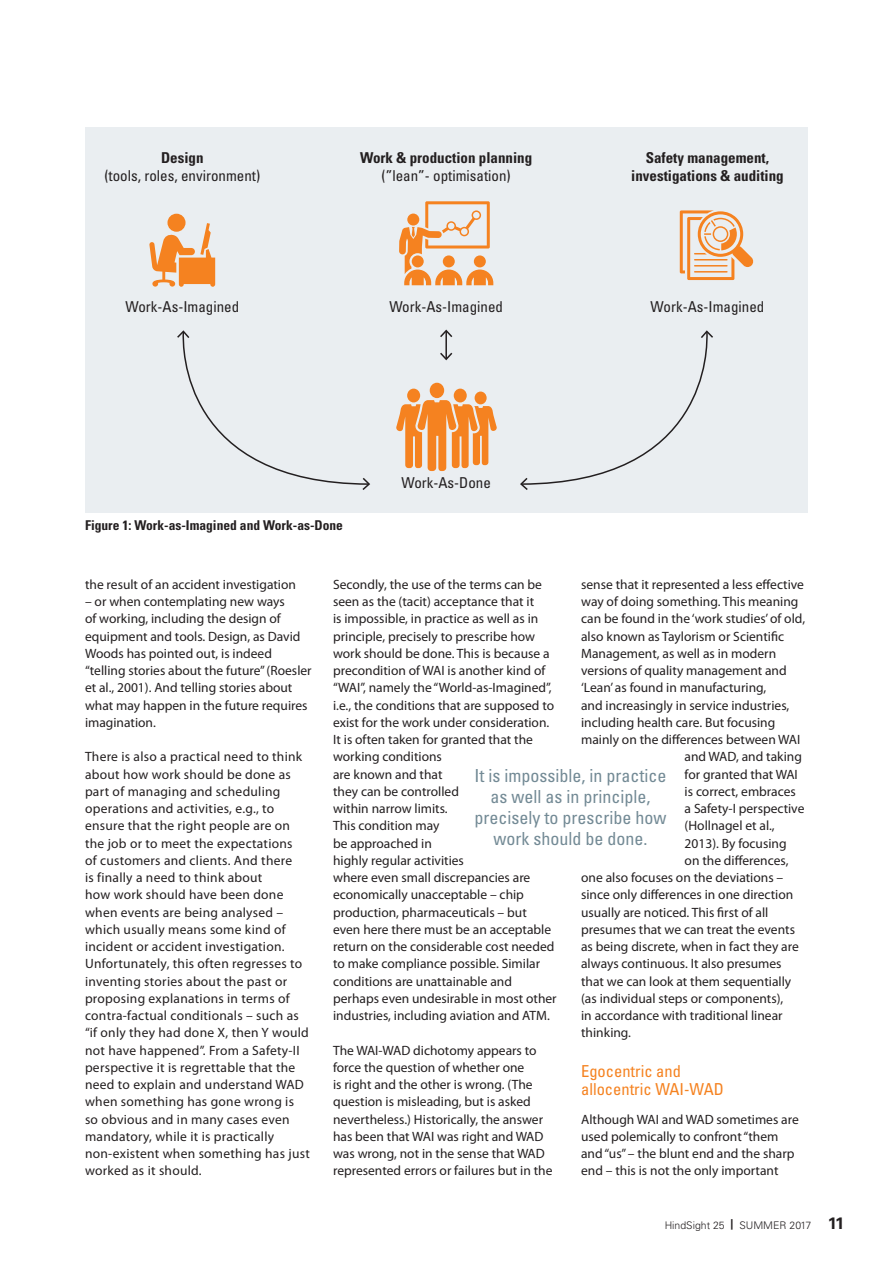
<style>
.page{position:relative;width:893px;height:1263px;background:#fff}
.page>*{position:absolute;margin:0;border:0;box-sizing:border-box;transform-origin:0 0}
.t1{font:condensed 18px/21px "Univers LT Std";color:#738a95;text-align:center}
.t2{font:condensed 16.5px/18px "Univers LT Std";color:#f58220}
.t3{font:condensed 15px/18px "Univers LT Std";color:#231f20;text-align:center}
.t4{font:700 condensed 15px/18px "Univers LT Std";color:#231f20;text-align:center}
.t5{font:13.5px/17.2px "Myriad Pro";color:#231f20}
.t6{font:13.5px/17.2px "Myriad Pro";letter-spacing:.02em;color:#231f20}
.t7{font:700 condensed 13.5px "Univers LT Std";color:#231f20}
.t8{font:300 10.5px "Univers LT Std";color:#231f20}
.s1{font-weight:700}
.s2{font-weight:400}
.s3{font-weight:700;font-size:16.5px}
</style>
<div class="page">
<div style="left:85px;top:128px;width:723px;height:385px;background:#eaeef1"></div>
<svg style="left:399px;top:201px;width:94px;height:84px"></svg>
<svg style="left:680px;top:210px;width:74px;height:70px"></svg>
<svg style="left:149px;top:214px;width:66px;height:73px"></svg>
<svg style="left:177px;top:330px;width:193px;height:160px"></svg>
<svg style="left:520px;top:330px;width:193px;height:160px"></svg>
<hr style="left:445px;top:331px;width:2px;height:28px;background:#231f20">
<svg style="left:440px;top:330px;width:12px;height:7px"></svg>
<svg style="left:440px;top:353px;width:12px;height:7px"></svg>
<div style="left:475px;top:392px;width:12px;height:12px;background:#f58220;border-radius:50%"></div>
<div style="left:454px;top:389px;width:13px;height:13px;background:#f58220;border-radius:50%"></div>
<div style="left:407px;top:389px;width:13px;height:13px;background:#f58220;border-radius:50%"></div>
<svg style="left:396px;top:400px;width:101px;height:71px"></svg>
<div style="left:430px;top:383px;width:14px;height:15px;background:#f58220;border-radius:50%"></div>
<p class="t3" style="left:104px;top:148px;width:157px"><span class="s1">Design<br></span>(tools, roles, environment)</p>
<p class="t4" style="left:360px;top:148px;width:174px">Work &amp; production planning <span class="s2">(”lean”- optimisation)</span></p>
<p class="t4" style="left:631px;top:148px;width:154px">Safety management, investigations &amp; auditing</p>
<p class="t3" style="left:125px;top:298px;width:115px">Work-As-Imagined</p>
<p class="t3" style="left:389px;top:298px;width:115px">Work-As-Imagined</p>
<p class="t7" style="left:85px;top:517px;width:260px">Figure 1: Work-as-Imagined and Work-as-Done</p>
<p class="t3" style="left:401px;top:474px;width:91px">Work-As-Done</p>
<p class="t3" style="left:651px;top:298px;width:115px">Work-As-Imagined</p>
<p class="t5" style="left:85px;top:576px;width:212px">the result of an accident investigation</p>
<p class="t5" style="left:85px;top:593px;width:228px">– or when contemplating new ways<br>of working, including the design of equipment and tools. Design, as David Woods has pointed out, is indeed “telling stories about the future” (Roesler et al., 2001). And telling stories about what may happen in the future requires imagination.</p>
<p class="t6" style="left:85px;top:748px;width:226px">There is also a practical need to think about how work should be done as part of managing and scheduling operations and activities, e.g., to ensure that the right people are on the job or to meet the expectations<br>of customers and clients. And there<br>is finally a need to think about<br>how work should have been done when events are being analysed – which usually means some kind of incident or accident investigation.<br>Unfortunately, this often regresses to inventing stories about the past or proposing explanations in terms of contra-factual conditionals – such as “if only they had done X, then Y would not have happened”. From a Safety-II perspective it is regrettable that the need to explain and understand WAD when something has gone wrong is so obvious and in many cases even mandatory, while it is practically non-existent when something has just worked as it should.</p>
<p class="t5" style="left:333px;top:576px;width:225px">Secondly, the use of the terms can be seen as the (tacit) acceptance that it<br>is impossible, in practice as well as in principle, precisely to prescribe how work should be done. This is because a precondition of WAI is another kind of “WAI”, namely the “World-as-Imagined”, i.e., the conditions that are supposed to exist for the work under consideration.<br>It is often taken for granted that the working conditions<br>are known and that<br>they can be controlled<br>within narrow limits.<br>This condition may<br>be approached in<br>highly regular activities<br>where even small discrepancies are economically unacceptable – chip production, pharmaceuticals – but even here there must be an acceptable return on the considerable cost needed to make compliance possible. Similar conditions are unattainable and perhaps even undesirable in most other industries, including aviation and ATM.</p>
<p class="t5" style="left:333px;top:1042px;width:221px">The WAI-WAD dichotomy appears to force the question of whether one<br>is right and the other is wrong. (The question is misleading, but is asked nevertheless.) Historically, the answer has been that WAI was right and WAD was wrong, not in the sense that WAD represented errors or failures but in the</p>
<p class="t5" style="left:581px;top:576px;width:224px">sense that it represented a less effective</p>
<p class="t5" style="left:581px;top:593px;width:219px">way of doing something. This meaning</p>
<p class="t5" style="left:581px;top:610px;width:225px">can be found in the ‘work studies’ of old,</p>
<p class="t5" style="left:581px;top:628px;width:204px">also known as Taylorism or Scientific</p>
<p class="t5" style="left:581px;top:645px;width:197px">Management, as well as in modern</p>
<p class="t5" style="left:581px;top:662px;width:207px">versions of quality management and</p>
<p class="t5" style="left:581px;top:679px;width:187px">‘Lean’ as found in manufacturing,</p>
<p class="t5" style="left:581px;top:697px;width:210px">and increasingly in service industries,</p>
<p class="t5" style="left:581px;top:714px;width:196px">including health care. But focusing</p>
<p class="t5" style="left:581px;top:731px;width:221px">mainly on the differences between WAI</p>
<p class="t5" style="left:685px;top:748px;width:119px">and WAD, and taking</p>
<p class="t5" style="left:685px;top:766px;width:115px">for granted that WAI</p>
<p class="t5" style="left:685px;top:783px;width:113px">is correct, embraces</p>
<p class="t5" style="left:685px;top:800px;width:121px">a Safety-I perspective</p>
<p class="t5" style="left:685px;top:817px;width:92px">(Hollnagel et al.,</p>
<p class="t5" style="left:685px;top:835px;width:103px">2013). By focusing</p>
<p class="t5" style="left:685px;top:852px;width:105px">on the differences,</p>
<p class="t5" style="left:581px;top:869px;width:204px">one also focuses on the deviations –</p>
<p class="t5" style="left:581px;top:886px;width:214px">since only differences in one direction</p>
<p class="t5" style="left:581px;top:904px;width:189px">usually are noticed. This first of all</p>
<p class="t5" style="left:581px;top:921px;width:215px">presumes that we can treat the events</p>
<p class="t5" style="left:581px;top:938px;width:219px">as being discrete, when in fact they are</p>
<p class="t5" style="left:581px;top:955px;width:202px">always continuous. It also presumes</p>
<p class="t5" style="left:581px;top:973px;width:212px">that we can look at them sequentially</p>
<p class="t5" style="left:581px;top:990px;width:204px">(as individual steps or components),</p>
<p class="t5" style="left:581px;top:1007px;width:203px">in accordance with traditional linear</p>
<p class="t5" style="left:581px;top:1024px;width:51px">thinking.</p>
<p class="t2" style="left:581px;top:1062px;width:144px">Egocentric and allocentric WAI-WAD</p>
<p class="t5" style="left:581px;top:1111px;width:219px">Although WAI and WAD sometimes are used polemically to confront “them and “us” – the blunt end and the sharp end – this is not the only important</p>
<p class="t1" style="left:475px;top:765px;width:193px">It is impossible, in practice as well as in principle, precisely to prescribe how work should be done.</p>
<p class="t8" style="left:665px;top:1219px;width:181px">HindSight 25 <span class="s1">|</span> SUMMER 2017 <span class="s3">11</span></p>
</div>
